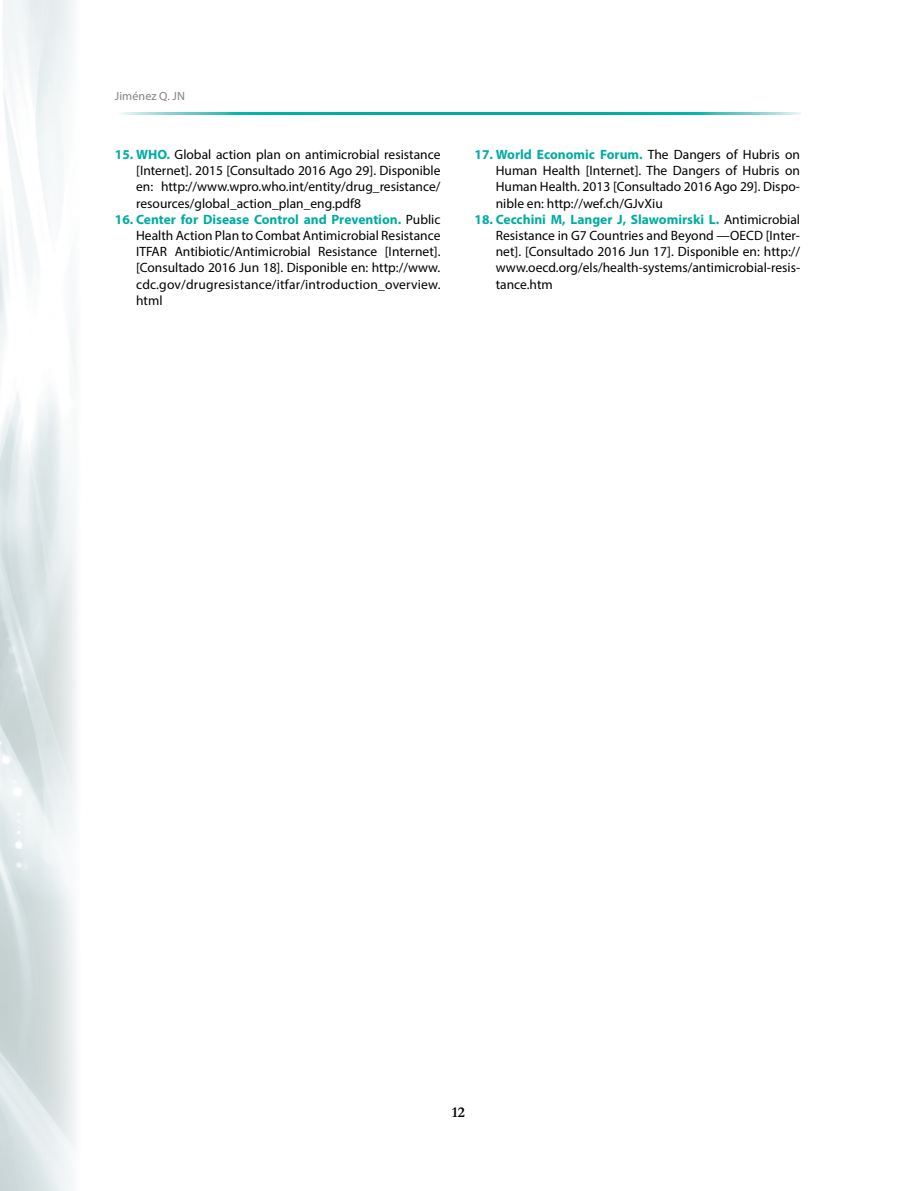
<style>
.page{position:relative;width:915px;height:1191px;background:#fff}
.page>*{position:absolute;margin:0;border:0;box-sizing:border-box;transform-origin:0 0}
.t1{font:700 15px "Garamond";color:#000}
.t2{font:13.5px/16.2px "Myriad Pro";color:#000;text-align:justify}
.t3{font:12px "Myriad Pro";letter-spacing:.01em;color:#808285}
.s1{font-weight:700;color:#00aca1}
</style>
<div class="page">
<img style="left:0;top:0;width:76px;height:1191px">
<svg style="left:121px;top:112px;width:678px;height:2px"></svg>
<p class="t3" style="left:115px;top:89px;width:72px">Jiménez Q. JN</p>
<p class="t2" style="left:136px;top:146px;width:306px;text-indent:-21px"><span class="s1">15. WHO.</span> Global action plan on antimicrobial resistance [Internet]. 2015 [Consultado 2016 Ago 29]. Disponible en: http://www.wpro.who.int/entity/drug_resistance/ resources/global_action_plan_eng.pdf8</p>
<p class="t2" style="left:136px;top:211px;width:306px;text-indent:-21px"><span class="s1">16. Center for Disease Control and Prevention.</span> Public Health Action Plan to Combat Antimicrobial Resistance ITFAR Antibiotic/Antimicrobial Resistance [Internet]. [Consultado 2016 Jun 18]. Disponible en: http://www. cdc.gov/drugresistance/itfar/introduction_overview. html</p>
<p class="t2" style="left:495px;top:146px;width:306px;text-indent:-21px"><span class="s1">17. World Economic Forum.</span> The Dangers of Hubris on Human Health [Internet]. The Dangers of Hubris on Human Health. 2013 [Consultado 2016 Ago 29]. Dispo&shy;nible en: http://wef.ch/GJvXiu</p>
<p class="t2" style="left:495px;top:211px;width:306px;text-indent:-21px"><span class="s1">18. Cecchini M, Langer J, Slawomirski L.</span> Antimicrobial Resistance in G7 Countries and Beyond —OECD [Inter&shy;net]. [Consultado 2016 Jun 17]. Disponible en: http:// www.oecd.org/els/health-systems/antimicrobial-resis&shy;tance.htm</p>
<p class="t1" style="left:451px;top:1102px;width:14px">12</p>
</div>
